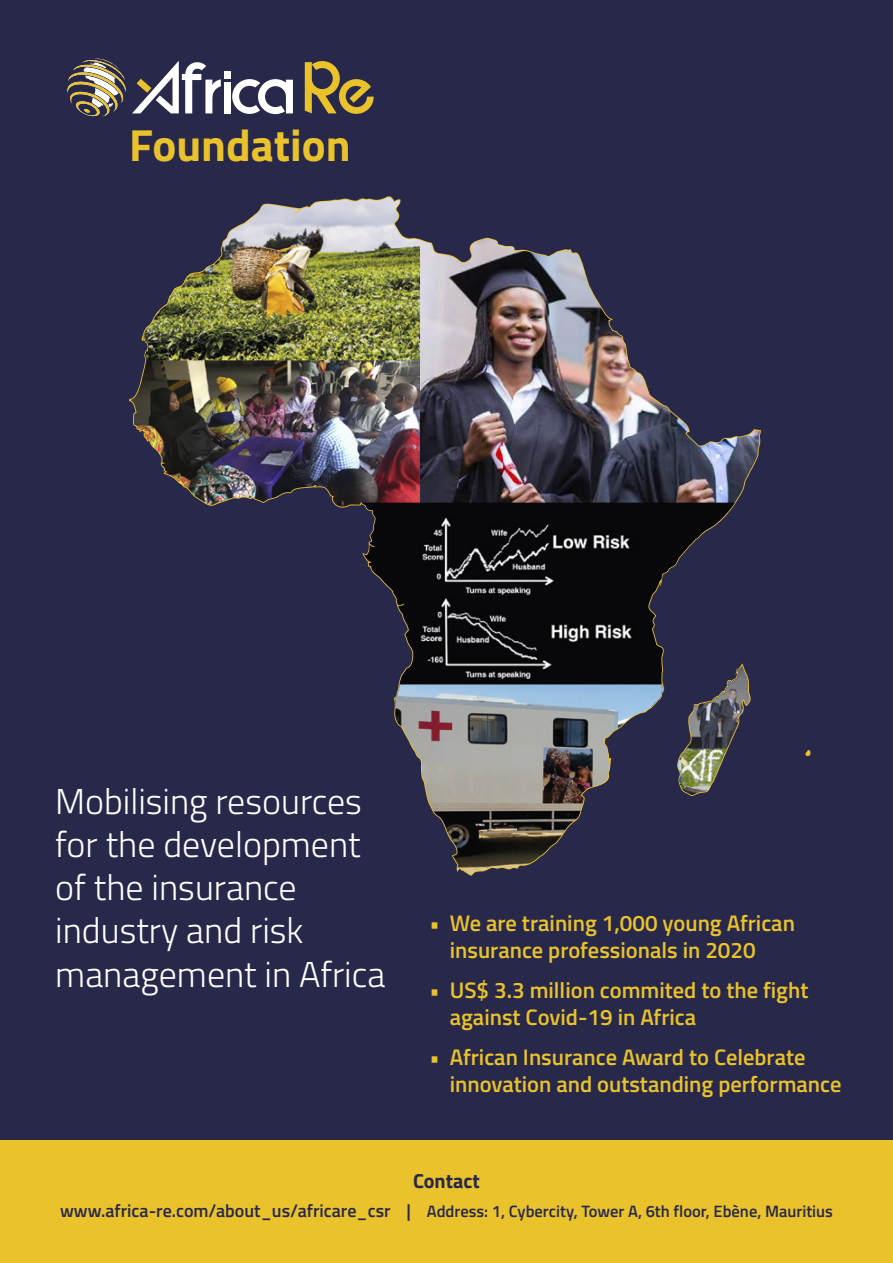
<style>
.page{position:relative;width:893px;height:1263px;background:#27284a}
.page>*{position:absolute;margin:0;border:0;box-sizing:border-box;transform-origin:0 0}
.t1{font:700 45px "Titillium";color:#eac22c}
.t2{font:300 36px/43.2px "Titillium";color:#fff}
.t3{font:600 22.5px/27px "Titillium";color:#eac22c}
.t4{font:700 20.25px "Titillium";color:#27284a}
.t5{font:600 16.5px "Titillium";color:#27284a}
.s1{font-size:18px}
</style>
<div class="page">
<div style="left:0;top:1141px;width:893px;height:122px;background:#eac22c"></div>
<div style="left:224px;top:82px;width:7px;height:31px;background:#fff"></div>
<div style="left:224px;top:71px;width:7px;height:8px;background:#fff"></div>
<svg style="left:232px;top:79px;width:61px;height:35px"></svg>
<svg style="left:305px;top:61px;width:69px;height:53px"></svg>
<svg style="left:132px;top:61px;width:89px;height:52px"></svg>
<svg style="left:67px;top:59px;width:59px;height:58px"></svg>
<img style="left:131px;top:340px;width:289px;height:168px">
<img style="left:420px;top:239px;width:340px;height:264px">
<img style="left:360px;top:503px;width:376px;height:181px">
<img style="left:143px;top:197px;width:277px;height:163px">
<img style="left:677px;top:665px;width:74px;height:130px">
<img style="left:393px;top:684px;width:288px;height:190px">
<svg style="left:805px;top:750px;width:6px;height:7px"></svg>
<h1 class="t1" style="left:129px;top:119px;width:223px">Foundation</h1>
<h2 class="t2" style="left:55px;top:783px;width:332px">Mobilising resources for the development of the insurance industry and risk management in Africa</h2>
<p class="t3" style="left:450px;top:911px;width:347px;text-indent:-20px">• We are training 1,000 young African insurance professionals in 2020</p>
<p class="t3" style="left:450px;top:978px;width:360px;text-indent:-20px">• US$ 3.3 million commited to the fight against Covid-19 in Africa</p>
<p class="t3" style="left:450px;top:1045px;width:393px;text-indent:-20px">• African Insurance Award to Celebrate innovation and outstanding performance</p>
<p class="t4" style="left:413px;top:1169px;width:68px">Contact</p>
<p class="t5" style="left:60px;top:1203px;width:774px"><span class="s1">www.africa-re.com/about_us/africare_csr |</span> Address: 1, Cybercity, Tower A, 6th floor, Ebène, Mauritius</p>
</div>
